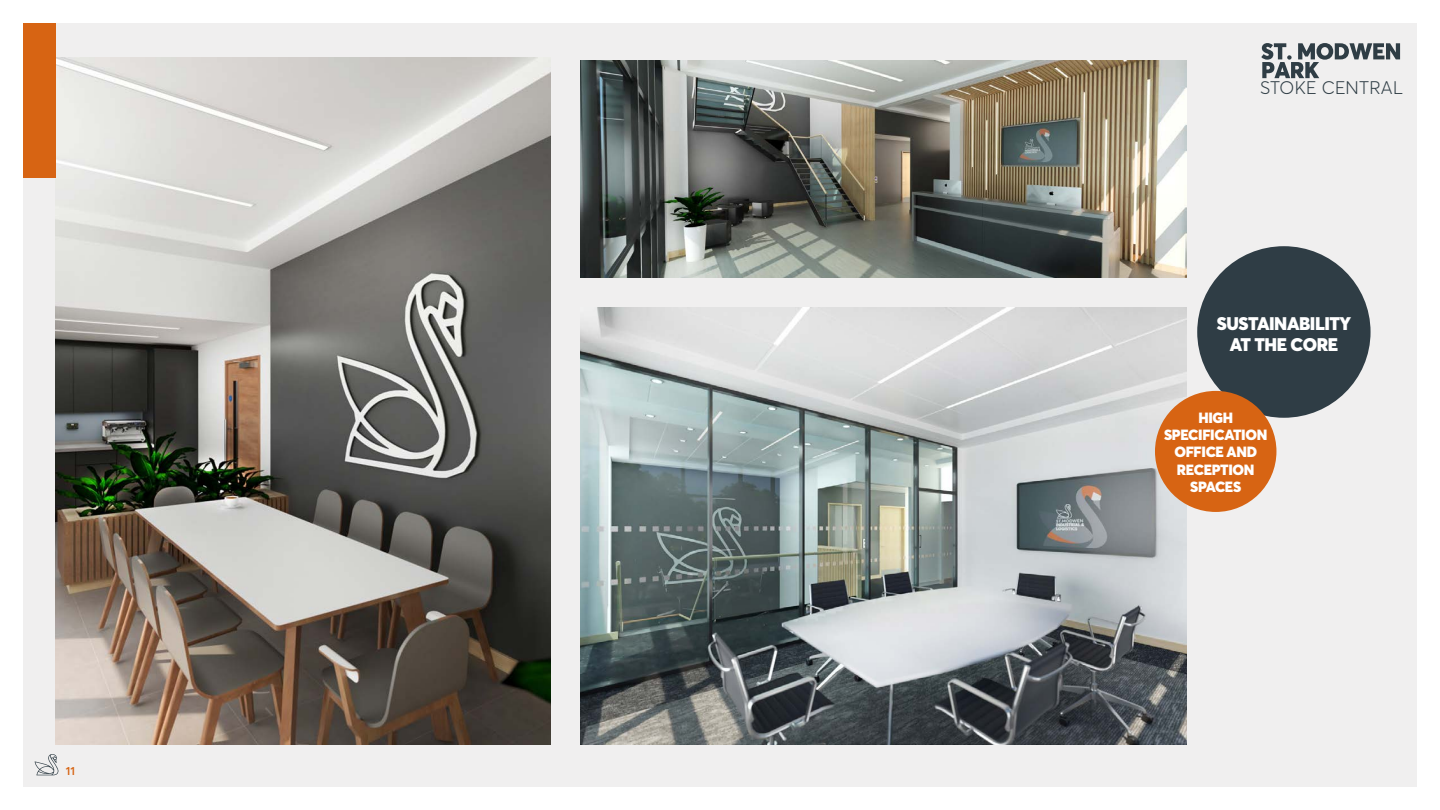
<style>
.page{position:relative;width:1440px;height:810px;background:#fff}
.page>*{position:absolute;margin:0;border:0;box-sizing:border-box;transform-origin:0 0}
.t1{font:900 18.08px/20.6px "Averta Std";letter-spacing:-.025em;color:#fff;text-align:center}
.t2{font:300 18px "Averta Std";letter-spacing:.01em;color:#2f3d45}
.t3{font:900 14.62px/17.2px "Averta Std";letter-spacing:-.025em;color:#fff;text-align:center}
.t4{font:600 11.55px "Averta Std";color:#d76413}
</style>
<div class="page">
<div style="left:23px;top:23px;width:1394px;height:764px;background:#f0efef"></div>
<img style="left:580px;top:60px;width:606px;height:218px">
<img style="left:580px;top:308px;width:606px;height:437px">
<img style="left:56px;top:58px;width:495px;height:687px">
<div style="left:1197px;top:246px;width:174px;height:172px;background:#2f3d45;border-radius:50%"></div>
<div style="left:1155px;top:391px;width:121px;height:121px;background:#d76413;border-radius:50%"></div>
<svg style="left:35px;top:754px;width:23px;height:21px"></svg>
<div style="left:23px;top:23px;width:33px;height:155px;background:#d76413"></div>
<svg style="left:1261px;top:43px;width:139px;height:35px"></svg>
<p class="t4" style="left:66px;top:763px;width:11px">11</p>
<p class="t2" style="left:1260px;top:75px;width:144px">STOKE CENTRAL</p>
<p class="t1" style="left:1217px;top:313px;width:136px">SUSTAINABILITY<br>AT THE CORE</p>
<p class="t3" style="left:1164px;top:408px;width:105px">HIGH<br>SPECIFICATION<br>OFFICE AND<br>RECEPTION<br>SPACES</p>
</div>
